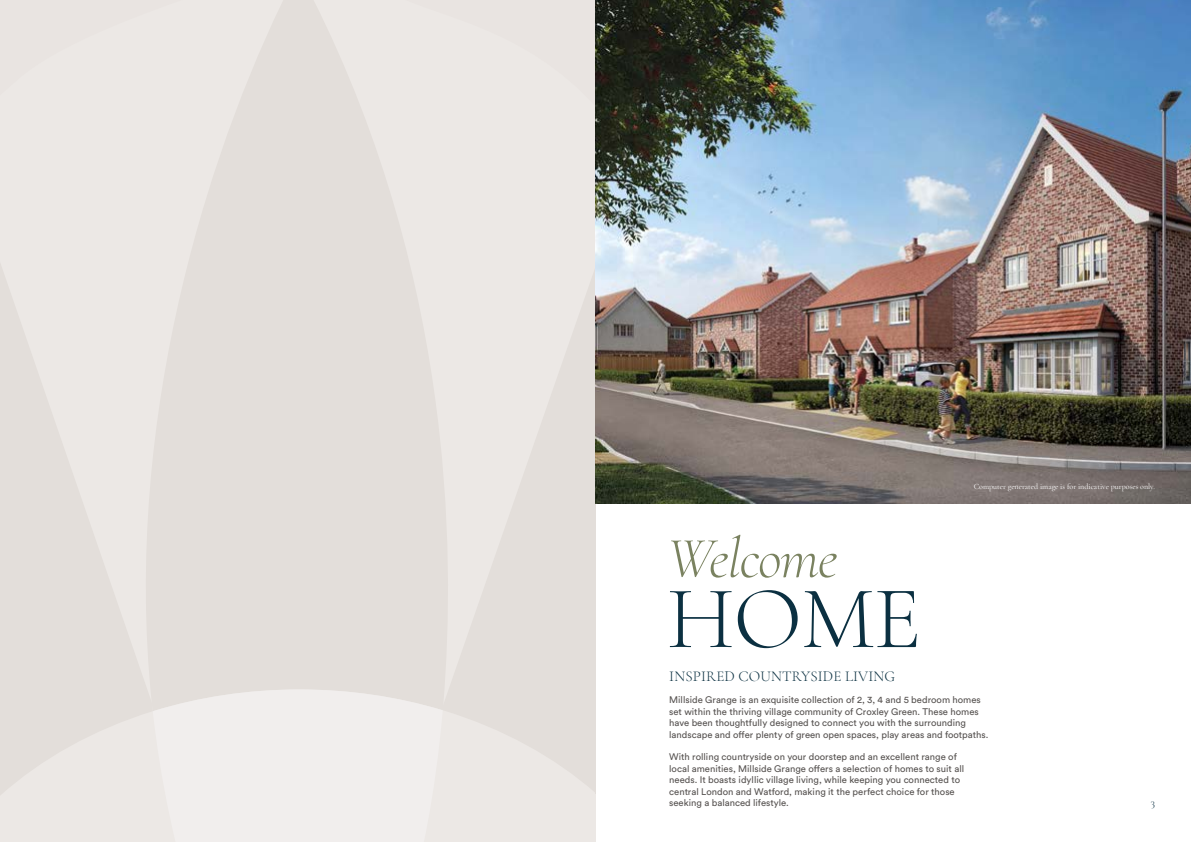
<style>
.page{position:relative;width:1191px;height:842px;background:#fff}
.page>*{position:absolute;margin:0;border:0;box-sizing:border-box;transform-origin:0 0}
.t1{font:300 89.5px "Cormorant Garamond";color:#0b3041}
.t2{font:italic 300 58.2px "Cormorant Garamond";letter-spacing:-.025em;color:#7a8260}
.t3{font:300 15px "Cormorant Garamond";letter-spacing:.01em;color:#0b3041}
.t4{font:300 11px "Cormorant Garamond";color:#0b3041}
.t5{font:9.5px/11.4px "Circular Std";color:#575351}
.t6{font:8px "Cormorant Garamond";color:#fff}
</style>
<div class="page">
<div style="left:0;top:0;width:595px;height:842px;background:#ece8e5"></div>
<svg style="left:0;top:264px;width:151px;height:531px;fill:#e3deda"></svg>
<svg style="left:456px;top:271px;width:139px;height:434px;fill:#e3deda"></svg>
<svg style="left:122px;top:0;width:334px;height:711px;fill:#e3deda"></svg>
<svg style="left:153px;top:689px;width:290px;height:22px"></svg>
<hr style="left:595px;top:267px;width:1px;height:527px;background:#e3deda">
<svg style="left:122px;top:0;width:60px;height:97px"></svg>
<img style="left:595px;top:0;width:596px;height:503px">
<svg style="left:398px;top:0;width:204px;height:108px"></svg>
<svg style="left:401px;top:705px;width:195px;height:137px"></svg>
<h2 class="t2" style="left:666px;top:524px;width:173px">Welcome</h2>
<h1 class="t1" style="left:667px;top:564px;width:256px">HOME</h1>
<h3 class="t3" style="left:669px;top:667px;width:227px">INSPIRED COUNTRYSIDE LIVING</h3>
<p class="t6" style="left:973px;top:482px;width:183px">Computer generated image is for indicative purposes only.</p>
<p class="t5" style="left:669px;top:694px;width:321px">Millside Grange is an exquisite collection of 2, 3, 4 and 5 bedroom homes set within the thriving village community of Croxley Green. These homes have been thoughtfully designed to connect you with the surrounding landscape and offer plenty of green open spaces, play areas and footpaths.</p>
<p class="t5" style="left:669px;top:751px;width:296px">With rolling countryside on your doorstep and an excellent range of local amenities, Millside Grange offers a selection of homes to suit all needs. It boasts idyllic village living, while keeping you connected to central London and Watford, making it the perfect choice for those seeking a balanced lifestyle.</p>
<p class="t4" style="left:1150px;top:796px;width:6px">3</p>
</div>
